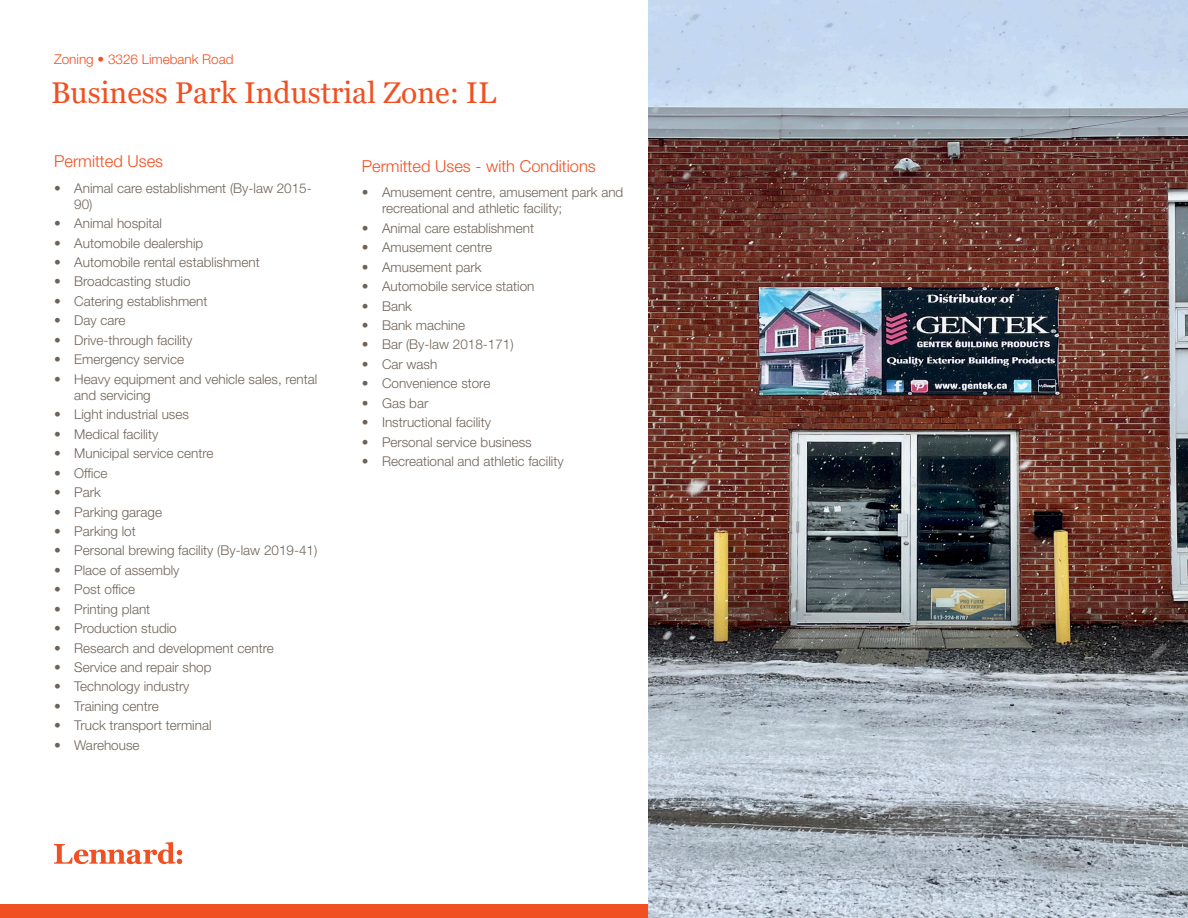
<style>
.page{position:relative;width:1188px;height:918px;background:#fff}
.page>*{position:absolute;margin:0;border:0;box-sizing:border-box;transform-origin:0 0}
.Header_5_-_Georgia_20pt{font:30px "Georgia";color:#f05022}
.Small_Text{font:300 16.5px "Helvetica Neue LT Std";color:#f05022}
.t1{font:300 13.5px/16.2px "Helvetica Neue LT Std";color:#6f6359}
.Small_Text_9pt{font:300 13.5px "Helvetica Neue LT Std";color:#f05022}
</style>
<div class="page">
<div style="left:0;top:904px;width:1188px;height:14px;background:#f05022"></div>
<svg style="left:54px;top:842px;width:128px;height:22px"></svg>
<img style="left:648px;top:0;width:540px;height:918px">
<p class="Small_Text_9pt" style="left:54px;top:51px;width:181px">Zoning • 3326 Limebank Road</p>
<p class="Header_5_-_Georgia_20pt" style="left:51px;top:75px;width:447px">Business Park Industrial Zone: IL</p>
<p class="Small_Text" style="left:54px;top:151px;width:111px">Permitted Uses</p>
<p class="Small_Text" style="left:362px;top:156px;width:236px">Permitted Uses - with Conditions</p>
<p class="t1" style="left:382px;top:184px;width:243px;text-indent:-20px">• Amusement centre, amusement park and recreational and athletic facility;</p>
<p class="t1" style="left:362px;top:220px;width:174px">• Animal care establishment</p>
<p class="t1" style="left:362px;top:239px;width:132px">• Amusement centre</p>
<p class="t1" style="left:362px;top:258px;width:121px">• Amusement park</p>
<p class="t1" style="left:362px;top:278px;width:174px">• Automobile service station</p>
<p class="t1" style="left:362px;top:297px;width:52px">• Bank</p>
<p class="t1" style="left:362px;top:317px;width:105px">• Bank machine</p>
<p class="t1" style="left:362px;top:336px;width:153px">• Bar (By-law 2018-171)</p>
<p class="t1" style="left:362px;top:356px;width:77px">• Car wash</p>
<p class="t1" style="left:362px;top:375px;width:130px">• Convenience store</p>
<p class="t1" style="left:362px;top:395px;width:68px">• Gas bar</p>
<p class="t1" style="left:362px;top:414px;width:131px">• Instructional facility</p>
<p class="t1" style="left:362px;top:433px;width:172px">• Personal service business</p>
<p class="t1" style="left:362px;top:453px;width:203px">• Recreational and athletic facility</p>
<p class="t1" style="left:74px;top:179px;width:239px;text-indent:-20px">• Animal care establishment (By-law 2015-<br>90)</p>
<p class="t1" style="left:54px;top:215px;width:109px">• Animal hospital</p>
<p class="t1" style="left:54px;top:234px;width:151px">• Automobile dealership</p>
<p class="t1" style="left:54px;top:254px;width:207px">• Automobile rental establishment</p>
<p class="t1" style="left:54px;top:273px;width:138px">• Broadcasting studio</p>
<p class="t1" style="left:54px;top:293px;width:155px">• Catering establishment</p>
<p class="t1" style="left:54px;top:312px;width:73px">• Day care</p>
<p class="t1" style="left:54px;top:332px;width:140px">• Drive-through facility</p>
<p class="t1" style="left:54px;top:351px;width:132px">• Emergency service</p>
<p class="t1" style="left:74px;top:371px;width:245px;text-indent:-20px">• Heavy equipment and vehicle sales, rental and servicing</p>
<p class="t1" style="left:54px;top:406px;width:136px">• Light industrial uses</p>
<p class="t1" style="left:54px;top:426px;width:106px">• Medical facility</p>
<p class="t1" style="left:54px;top:445px;width:161px">• Municipal service centre</p>
<p class="t1" style="left:54px;top:464px;width:55px">• Office</p>
<p class="t1" style="left:54px;top:484px;width:48px">• Park</p>
<p class="t1" style="left:54px;top:503px;width:110px">• Parking garage</p>
<p class="t1" style="left:54px;top:523px;width:83px">• Parking lot</p>
<p class="t1" style="left:54px;top:542px;width:265px">• Personal brewing facility (By-law 2019-41)</p>
<p class="t1" style="left:54px;top:562px;width:127px">• Place of assembly</p>
<p class="t1" style="left:54px;top:581px;width:83px">• Post office</p>
<p class="t1" style="left:54px;top:601px;width:98px">• Printing plant</p>
<p class="t1" style="left:54px;top:620px;width:124px">• Production studio</p>
<p class="t1" style="left:54px;top:639px;width:221px">• Research and development centre</p>
<p class="t1" style="left:54px;top:659px;width:159px">• Service and repair shop</p>
<p class="t1" style="left:54px;top:678px;width:137px">• Technology industry</p>
<p class="t1" style="left:54px;top:698px;width:106px">• Training centre</p>
<p class="t1" style="left:54px;top:717px;width:159px">• Truck transport terminal</p>
<p class="t1" style="left:54px;top:737px;width:87px">• Warehouse</p>
</div>
